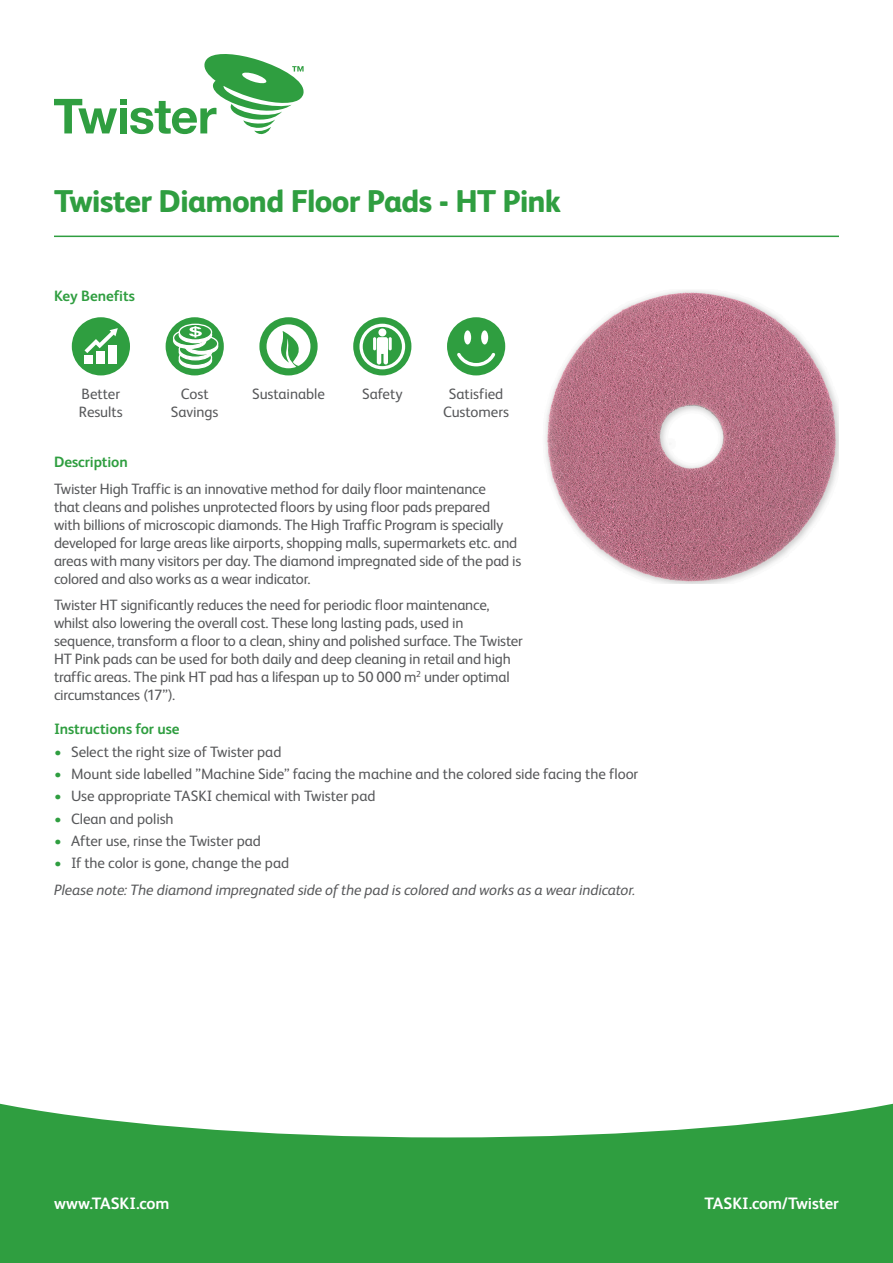
<style>
.page{position:relative;width:893px;height:1263px;background:#fff}
.page>*{position:absolute;margin:0;border:0;box-sizing:border-box;transform-origin:0 0}
.t1{font:800 31.5px "FS Albert Pro";letter-spacing:-.025em;color:#2f9e40}
.t2{font:700 16.5px "FS Albert Pro";letter-spacing:-.01em;color:#fff}
.t3{font:15px/18px "FS Albert Pro";letter-spacing:-.015em;color:#57585a}
.t4{font:italic 15px/26.5px "FS Albert Pro";letter-spacing:-.01em;color:#57585a}
.t5{font:700 15px "FS Albert Pro";letter-spacing:-.005em;color:#2f9e40}
.s1{color:#2f9e40}
.s2{font-style:normal;color:#2f9e40}
.s3{font-style:normal}
</style>
<div class="page">
<svg style="left:54px;top:54px;width:250px;height:81px"></svg>
<hr style="left:54px;top:236px;width:785px;height:1px;background:#2f9e40">
<svg style="left:0;top:1103px;width:893px;height:160px;background:#4eac5c"></svg>
<img style="left:545px;top:290px;width:294px;height:294px">
<div style="left:72px;top:317px;width:58px;height:58px;background:#2f9e40;border-radius:50%"></div>
<svg style="left:85px;top:328px;width:33px;height:25px"></svg>
<div style="left:84px;top:355px;width:9px;height:9px;background:#fff"></div>
<div style="left:96px;top:351px;width:9px;height:13px;background:#fff"></div>
<div style="left:108px;top:345px;width:9px;height:19px;background:#fff"></div>
<div style="left:166px;top:317px;width:58px;height:58px;background:#2f9e40;border-radius:50%"></div>
<svg style="left:173px;top:324px;width:45px;height:45px"></svg>
<svg style="left:259px;top:317px;width:59px;height:58px"></svg>
<div style="left:353px;top:317px;width:58px;height:58px;background:#2f9e40;border-radius:50%"></div>
<svg style="left:359px;top:324px;width:46px;height:45px"></svg>
<div style="left:447px;top:317px;width:58px;height:58px;background:#2f9e40;border-radius:50%"></div>
<svg style="left:457px;top:353px;width:38px;height:13px"></svg>
<div style="left:464px;top:330px;width:7px;height:14px;background:#fff;border-radius:50%"></div>
<div style="left:481px;top:330px;width:7px;height:14px;background:#fff;border-radius:50%"></div>
<h1 class="t1" style="left:54px;top:177px;width:509px">Twister Diamond Floor Pads - HT Pink</h1>
<p class="t5" style="left:54px;top:285px;width:83px">Key Benefits</p>
<p class="t3" style="left:79px;top:384px;width:45px">Better<br>Results</p>
<p class="t3" style="left:171px;top:384px;width:49px;text-align:center">Cost<br>Savings</p>
<p class="t3" style="left:252px;top:384px;width:74px">Sustainable</p>
<p class="t3" style="left:362px;top:384px;width:42px">Safety</p>
<p class="t3" style="left:443px;top:384px;width:68px;text-align:center">Satisfied<br>Customers</p>
<p class="t5" style="left:54px;top:452px;width:75px">Description</p>
<p class="t3" style="left:54px;top:479px;width:469px">Twister High Traffic is an innovative method for daily floor maintenance<br>that cleans and polishes unprotected floors by using floor pads prepared<br>with billions of microscopic diamonds. The High Traffic Program is specially developed for large areas like airports, shopping malls, supermarkets etc. and areas with many visitors per day. The diamond impregnated side of the pad is colored and also works as a wear indicator.</p>
<p class="t3" style="left:54px;top:595px;width:470px">Twister HT significantly reduces the need for periodic floor maintenance, whilst also lowering the overall cost. These long lasting pads, used in sequence, transform a floor to a clean, shiny and polished surface. The Twister HT Pink pads can be used for both daily and deep cleaning in retail and high traffic areas. The pink HT pad has a lifespan up to 50 000 m<sup>2</sup> under optimal circumstances (17”).</p>
<p class="t5" style="left:54px;top:719px;width:127px">Instructions for use</p>
<p class="t3" style="left:54px;top:741px;width:229px"><span class="s1">•</span> Select the right size of Twister pad</p>
<p class="t3" style="left:54px;top:764px;width:586px"><span class="s1">•</span> Mount side labelled ”Machine Side” facing the machine and the colored side facing the floor</p>
<p class="t3" style="left:54px;top:786px;width:323px"><span class="s1">•</span> Use appropriate TASKI chemical with Twister pad</p>
<p class="t3" style="left:54px;top:808px;width:121px"><span class="s1">•</span> Clean and polish</p>
<p class="t3" style="left:54px;top:830px;width:208px"><span class="s1">•</span> After use, rinse the Twister pad</p>
<p class="t4" style="left:54px;top:849px;width:583px"><span class="s2">•</span> <span class="s3">If the color is gone, change the pad<br></span>Please note: The diamond impregnated side of the pad is colored and works as a wear indicator.</p>
<p class="t2" style="left:54px;top:1192px;width:117px">www.TASKI.com</p>
<p class="t2" style="left:705px;top:1192px;width:136px">TASKI.com/Twister</p>
</div>
